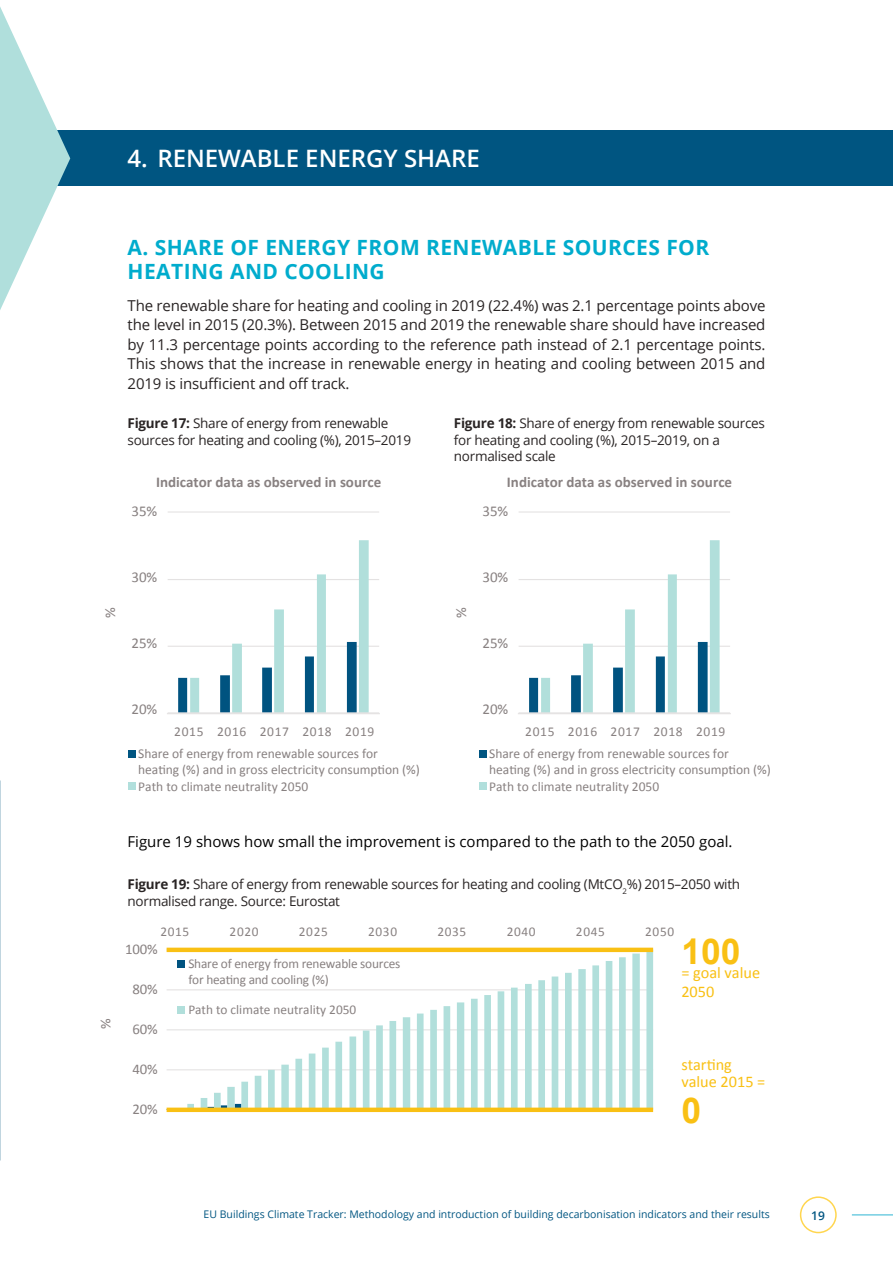
<style>
.page{position:relative;width:893px;height:1263px;background:#fff}
.page>*{position:absolute;margin:0;border:0;box-sizing:border-box;transform-origin:0 0}
.t1{font:700 35.55px "Arial";color:#f9c014}
.t2{font:600 24px "Open Sans";color:#fff}
.t3{font:700 21px/24px "Open Sans";letter-spacing:.02em;color:#00accd}
.t4{font:16.35px/19.2px "Calibri";color:#f9c014}
.t5{font:15px/19.5px "Open Sans";letter-spacing:-.01em;color:#292424;text-align:justify}
.t6{font:15px "Open Sans";color:#000}
.t7{font:700 15px "Calibri";color:#888181}
.t8{font:15px "Calibri";letter-spacing:-.005em;color:#888181}
.t9{font:14.85px "Calibri";letter-spacing:-.005em;color:#888181}
.t10{font:13.5px/16.5px "Open Sans";letter-spacing:-.02em;color:#292424}
.t11{font:13.5px/16.5px "Calibri";letter-spacing:-.005em;color:#888181}
.t12{font:13.5px "Calibri";letter-spacing:.05em;color:#888181}
.t13{font:13.35px/16px "Calibri";color:#888181}
.t14{font:600 12px "Open Sans";color:#005581}
.t15{font:10.5px "Open Sans";color:#005581}
.s1{font-weight:700}
</style>
<div class="page">
<hr style="left:852px;top:1214px;width:41px;height:1px;background:#74cee2">
<div style="left:800px;top:1196px;width:37px;height:37px;border:2px solid #ffd64f;border-radius:50%"></div>
<div style="left:0;top:130px;width:893px;height:56px;background:#005581"></div>
<svg style="left:0;top:7px;width:70px;height:303px"></svg>
<hr style="left:167px;top:713px;width:213px;height:1px;background:#e4e2e2">
<div style="left:128px;top:750px;width:7px;height:8px;background:#005581"></div>
<div style="left:128px;top:783px;width:7px;height:7px;background:#b1dfdc"></div>
<hr style="left:168px;top:646px;width:211px;height:1px;background:#e4e2e2">
<hr style="left:168px;top:579px;width:211px;height:1px;background:#e4e2e2">
<hr style="left:168px;top:511px;width:211px;height:2px;background:#e4e2e2">
<svg style="left:178px;top:540px;width:191px;height:172px"></svg>
<hr style="left:168px;top:712px;width:211px;height:1px;background:#e4e2e2">
<hr style="left:518px;top:713px;width:213px;height:1px;background:#e4e2e2">
<div style="left:479px;top:750px;width:7px;height:8px;background:#005581"></div>
<div style="left:479px;top:783px;width:7px;height:7px;background:#b1dfdc"></div>
<hr style="left:519px;top:646px;width:211px;height:1px;background:#e4e2e2">
<hr style="left:519px;top:579px;width:211px;height:1px;background:#e4e2e2">
<hr style="left:519px;top:511px;width:211px;height:2px;background:#e4e2e2">
<svg style="left:529px;top:540px;width:191px;height:172px"></svg>
<hr style="left:519px;top:712px;width:211px;height:1px;background:#e4e2e2">
<hr style="left:167px;top:1069px;width:486px;height:1px;background:#e4e2e2">
<hr style="left:167px;top:1029px;width:486px;height:1px;background:#e4e2e2">
<hr style="left:167px;top:989px;width:486px;height:1px;background:#e4e2e2">
<svg style="left:174px;top:952px;width:479px;height:155px"></svg>
<div style="left:167px;top:1107px;width:486px;height:5px;background:#f9c014"></div>
<hr style="left:167px;top:948px;width:486px;height:4px;background:#f9c014">
<h2 class="t2" style="left:128px;top:141px;width:354px">4. RENEWABLE ENERGY SHARE</h2>
<h3 class="t3" style="left:128px;top:234px;width:583px">A. SHARE OF ENERGY FROM RENEWABLE SOURCES FOR<br>HEATING AND COOLING</h3>
<p class="t5" style="left:128px;top:295px;width:639px">The renewable share for heating and cooling in 2019 (22.4%) was 2.1 percentage points above the level in 2015 (20.3%). Between 2015 and 2019 the renewable share should have increased by 11.3 percentage points according to the reference path instead of 2.1 percentage points.<br>This shows that the increase in renewable energy in heating and cooling between 2015 and 2019 is insufficient and off track.</p>
<p class="t10" style="left:128px;top:415px;width:285px"><span class="s1">Figure 17:</span> Share of energy from renewable sources for heating and cooling (%), 2015–2019</p>
<p class="t10" style="left:454px;top:415px;width:313px"><span class="s1">Figure 18:</span> Share of energy from renewable sources for heating and cooling (%), 2015–2019, on a normalised scale</p>
<p class="t7" style="left:156px;top:471px;width:227px">Indicator data as observed in source</p>
<p class="t8" style="left:132px;top:501px;width:27px">35%</p>
<p class="t7" style="left:507px;top:471px;width:227px">Indicator data as observed in source</p>
<p class="t8" style="left:483px;top:501px;width:27px">35%</p>
<p class="t8" style="left:100px;top:618px;width:12px;rotate:-90deg">%</p>
<p class="t8" style="left:132px;top:567px;width:27px">30%</p>
<p class="t8" style="left:132px;top:633px;width:27px">25%</p>
<p class="t8" style="left:451px;top:618px;width:12px;rotate:-90deg">%</p>
<p class="t8" style="left:483px;top:567px;width:27px">30%</p>
<p class="t8" style="left:483px;top:633px;width:27px">25%</p>
<p class="t8" style="left:132px;top:699px;width:27px">20%</p>
<p class="t8" style="left:483px;top:699px;width:27px">20%</p>
<p class="t12" style="left:174px;top:722px;width:202px">2015 2016 2017 2018 2019</p>
<p class="t12" style="left:525px;top:722px;width:202px">2015 2016 2017 2018 2019</p>
<p class="t11" style="left:138px;top:745px;width:283px">Share of energy from renewable sources for heating (%) and in gross electricity consumption (%)<br>Path to climate neutrality 2050</p>
<p class="t11" style="left:489px;top:745px;width:283px">Share of energy from renewable sources for heating (%) and in gross electricity consumption (%)<br>Path to climate neutrality 2050</p>
<p class="t9" style="left:95px;top:1029px;width:12px;rotate:-90deg">%</p>
<p class="t6" style="left:128px;top:831px;width:606px">Figure 19 shows how small the improvement is compared to the path to the 2050 goal.</p>
<p class="t10" style="left:128px;top:876px;width:614px"><span class="s1">Figure 19:</span> Share of energy from renewable sources for heating and cooling (MtCO<sub>2</sub>%) 2015–2050 with normalised range. Source: Eurostat</p>
<p class="t9" style="left:125px;top:939px;width:34px">100%</p>
<p class="t9" style="left:132px;top:979px;width:27px">80%</p>
<p class="t9" style="left:132px;top:1019px;width:27px">60%</p>
<p class="t9" style="left:132px;top:1059px;width:27px">40%</p>
<p class="t9" style="left:132px;top:1099px;width:27px">20%</p>
<p class="t13" style="left:160px;top:923px;width:30px">2015</p>
<p class="t13" style="left:230px;top:923px;width:30px">2020</p>
<p class="t13" style="left:299px;top:923px;width:30px">2025</p>
<p class="t13" style="left:368px;top:923px;width:30px">2030</p>
<p class="t13" style="left:437px;top:923px;width:30px">2035</p>
<p class="t13" style="left:507px;top:923px;width:30px">2040</p>
<p class="t13" style="left:576px;top:923px;width:30px">2045</p>
<p class="t13" style="left:645px;top:923px;width:30px">2050</p>
<p class="t13" style="left:188px;top:955px;width:214px">Share of energy from renewable sources for heating and cooling (%)</p>
<p class="t13" style="left:188px;top:1001px;width:169px">Path to climate neutrality 2050</p>
<h1 class="t1" style="left:681px;top:928px;width:61px">100</h1>
<p class="t4" style="left:681px;top:963px;width:80px">= goal value<br>2050</p>
<p class="t4" style="left:681px;top:1055px;width:86px;line-height:17.7px">starting value 2015 =</p>
<h1 class="t1" style="left:681px;top:1087px;width:21px">0</h1>
<p class="t15" style="left:204px;top:1207px;width:568px">EU Buildings Climate Tracker: Methodology and introduction of building decarbonisation indicators and their results</p>
<p class="t14" style="left:811px;top:1207px;width:15px">19</p>
</div>
